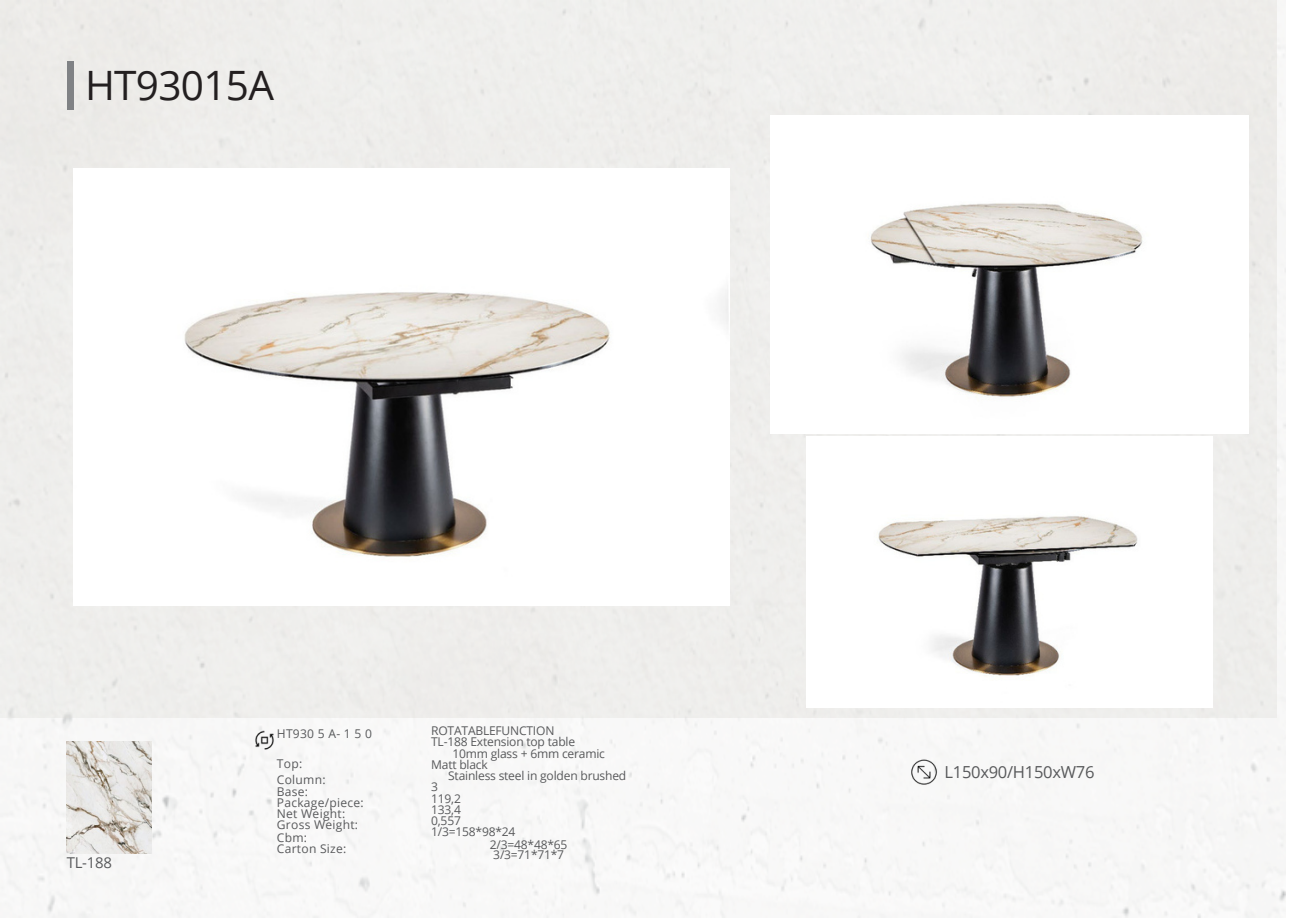
<style>
.page{position:relative;width:1289px;height:918px;background:#fff}
.page>*{position:absolute;margin:0;border:0;box-sizing:border-box;transform-origin:0 0}
.t1{font:40.5px "Open Sans";letter-spacing:-.015em;color:#231f20}
.t2{font:16.5px "Open Sans";letter-spacing:-.015em;color:#58595b}
.t3{font:15px "Open Sans";color:#58595b}
.t4{font:12px "Open Sans";letter-spacing:-.015em;color:#58595b}
.t5{font:12px "Open Sans";letter-spacing:.02em;color:#58595b}
.t6{font:12px "Open Sans";letter-spacing:.025em;color:#58595b}
</style>
<div class="page">
<img style="left:0;top:0;width:1285px;height:918px">
<div style="left:0;top:0;width:1276px;height:718px;background:#eeeeec"></div>
<img style="left:906px;top:758px;width:34px;height:28px">
<div style="left:67px;top:61px;width:7px;height:48px;background:#808285"></div>
<img style="left:67px;top:742px;width:84px;height:111px">
<img style="left:253px;top:730px;width:23px;height:21px">
<img style="left:806px;top:436px;width:406px;height:271px">
<img style="left:770px;top:115px;width:477px;height:319px">
<img style="left:73px;top:169px;width:656px;height:436px">
<p class="t1" style="left:85px;top:57px;width:190px">HT93015A</p>
<p class="t3" style="left:67px;top:852px;width:47px">TL-188</p>
<p class="t4" style="left:277px;top:725px;width:97px">HT930 5 A- 1 5 0</p>
<p class="t4" style="left:277px;top:755px;width:27px">Top:</p>
<p class="t4" style="left:277px;top:772px;width:50px">Column:</p>
<p class="t4" style="left:277px;top:783px;width:33px">Base:</p>
<p class="t5" style="left:277px;top:794px;width:88px">Package/piece:</p>
<p class="t6" style="left:277px;top:805px;width:70px">Net Weight:</p>
<p class="t5" style="left:277px;top:817px;width:83px">Gross Weight:</p>
<p class="t4" style="left:277px;top:829px;width:32px">Cbm:</p>
<p class="t5" style="left:277px;top:840px;width:71px">Carton Size:</p>
<p class="t4" style="left:431px;top:722px;width:125px">ROTATABLEFUNCTION</p>
<p class="t4" style="left:431px;top:733px;width:145px">TL-188 Extension top table</p>
<p class="t4" style="left:452px;top:745px;width:154px">10mm glass + 6mm ceramic</p>
<p class="t4" style="left:431px;top:756px;width:58px">Matt black</p>
<p class="t4" style="left:448px;top:767px;width:179px">Stainless steel in golden brushed</p>
<p class="t4" style="left:431px;top:778px;width:8px">3</p>
<p class="t4" style="left:431px;top:790px;width:31px">119,2</p>
<p class="t4" style="left:431px;top:801px;width:31px">133,4</p>
<p class="t4" style="left:431px;top:812px;width:31px">0,557</p>
<p class="t4" style="left:431px;top:823px;width:86px">1/3=158*98*24</p>
<p class="t4" style="left:490px;top:836px;width:79px">2/3=48*48*65</p>
<p class="t4" style="left:493px;top:846px;width:72px">3/3=71*71*7</p>
<p class="t2" style="left:944px;top:760px;width:152px">L150x90/H150xW76</p>
</div>
